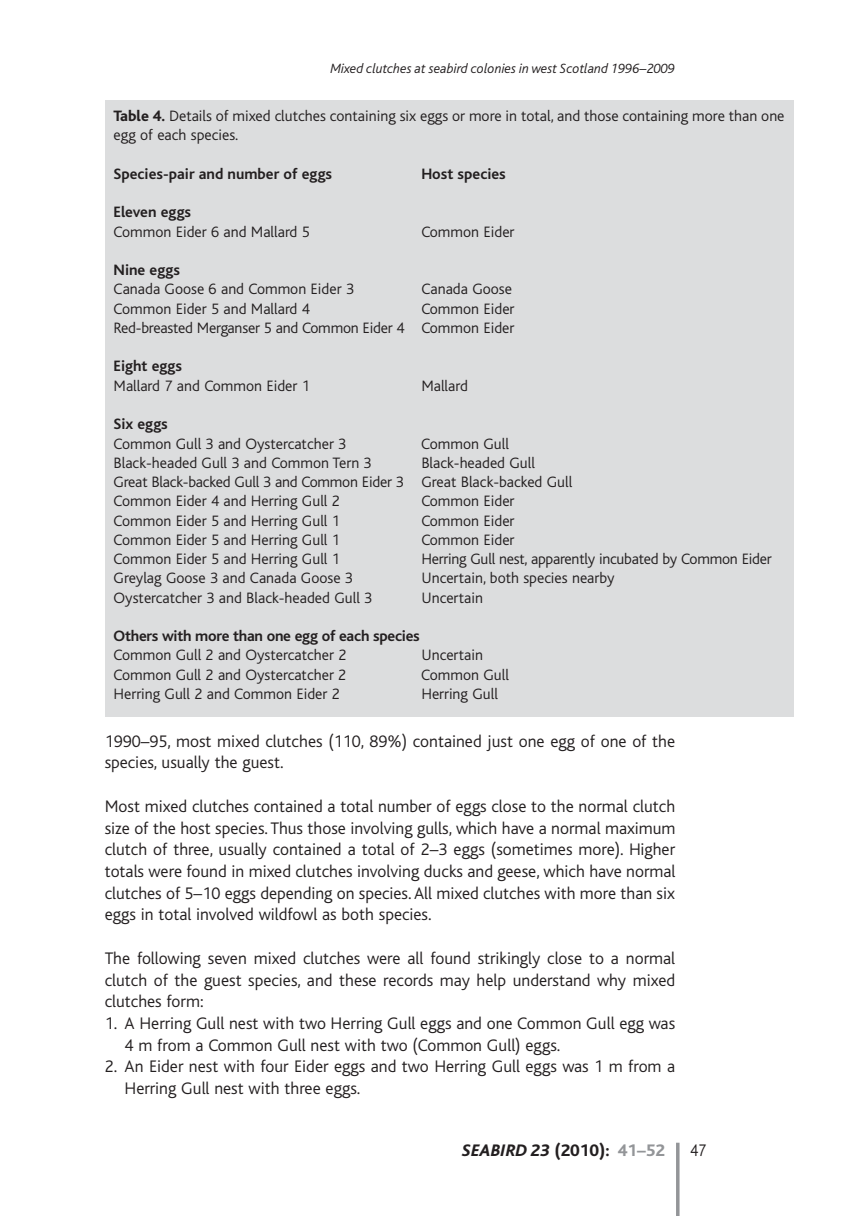
<style>
.page{position:relative;width:844px;height:1216px;background:#fff}
.page>*{position:absolute;margin:0;border:0;box-sizing:border-box;transform-origin:0 0}
.t1{font:300 17.5px/21.7px "Bliss";color:#231f20}
.t2{font:italic 800 17.5px "Bliss";color:#231f20}
.t3{font:300 17.5px "Bliss";color:#231f20;scale:.9 1}
.t4{font:300 15.75px/19.2px "Bliss";color:#231f20}
.t5{font:700 15.75px "Bliss";color:#231f20}
.t6{font:italic 300 14px "Bliss";color:#231f20}
.s1{font-weight:800}
.s2{font-style:normal}
.s3{font-style:normal;color:#939598}
</style>
<div class="page">
<hr style="left:676px;top:1142px;width:3px;height:73px;background:#939598">
<div style="left:105px;top:100px;width:688px;height:616px;background:#dcddde"></div>
<p class="t6" style="left:330px;top:63px;width:346px">Mixed clutches at seabird colonies in west Scotland 1996–2009</p>
<p class="t4" style="left:113px;top:107px;width:672px"><span class="s1">Table 4.</span> Details of mixed clutches containing six eggs or more in total, and those containing more than one egg of each species.</p>
<p class="t5" style="left:113px;top:168px;width:220px">Species-pair and number of eggs</p>
<p class="t5" style="left:421px;top:168px;width:86px">Host species</p>
<p class="t5" style="left:113px;top:206px;width:79px">Eleven eggs</p>
<p class="t4" style="left:113px;top:222px;width:198px">Common Eider 6 and Mallard 5</p>
<p class="t4" style="left:421px;top:222px;width:95px">Common Eider</p>
<p class="t5" style="left:113px;top:264px;width:68px">Nine eggs</p>
<p class="t4" style="left:113px;top:280px;width:242px">Canada Goose 6 and Common Eider 3</p>
<p class="t4" style="left:421px;top:280px;width:92px">Canada Goose</p>
<p class="t4" style="left:113px;top:299px;width:198px">Common Eider 5 and Mallard 4</p>
<p class="t4" style="left:113px;top:299px;width:402px;text-align:right">Common Eider<br>Red-breasted Merganser 5 and Common Eider 4 Common Eider</p>
<p class="t5" style="left:113px;top:360px;width:70px">Eight eggs</p>
<p class="t4" style="left:113px;top:376px;width:198px">Mallard 7 and Common Eider 1</p>
<p class="t4" style="left:421px;top:376px;width:48px">Mallard</p>
<p class="t5" style="left:113px;top:418px;width:56px">Six eggs</p>
<p class="t4" style="left:113px;top:434px;width:234px">Common Gull 3 and Oystercatcher 3</p>
<p class="t4" style="left:421px;top:434px;width:89px">Common Gull</p>
<p class="t4" style="left:113px;top:453px;width:260px">Black-headed Gull 3 and Common Tern 3</p>
<p class="t4" style="left:113px;top:453px;width:460px;text-indent:308px">Black-headed Gull<br>Great Black-backed Gull 3 and Common Eider 3 Great Black-backed Gull<br>Common Eider 4 and Herring Gull 2</p>
<p class="t4" style="left:421px;top:492px;width:95px">Common Eider</p>
<p class="t4" style="left:113px;top:511px;width:228px">Common Eider 5 and Herring Gull 1</p>
<p class="t4" style="left:421px;top:511px;width:95px">Common Eider</p>
<p class="t4" style="left:113px;top:530px;width:228px">Common Eider 5 and Herring Gull 1</p>
<p class="t4" style="left:421px;top:530px;width:95px">Common Eider</p>
<p class="t4" style="left:113px;top:549px;width:228px">Common Eider 5 and Herring Gull 1</p>
<p class="t4" style="left:421px;top:549px;width:352px">Herring Gull nest, apparently incubated by Common Eider</p>
<p class="t4" style="left:113px;top:569px;width:241px">Greylag Goose 3 and Canada Goose 3</p>
<p class="t4" style="left:421px;top:569px;width:195px">Uncertain, both species nearby</p>
<p class="t4" style="left:113px;top:588px;width:260px">Oystercatcher 3 and Black-headed Gull 3</p>
<p class="t4" style="left:421px;top:588px;width:63px">Uncertain</p>
<p class="t5" style="left:113px;top:630px;width:308px">Others with more than one egg of each species</p>
<p class="t4" style="left:113px;top:646px;width:234px">Common Gull 2 and Oystercatcher 2</p>
<p class="t4" style="left:421px;top:646px;width:63px">Uncertain</p>
<p class="t4" style="left:113px;top:665px;width:234px">Common Gull 2 and Oystercatcher 2</p>
<p class="t4" style="left:421px;top:665px;width:89px">Common Gull</p>
<p class="t4" style="left:113px;top:684px;width:228px">Herring Gull 2 and Common Eider 2</p>
<p class="t4" style="left:421px;top:684px;width:78px">Herring Gull</p>
<p class="t1" style="left:105px;top:730px;width:572px">1990–95, most mixed clutches (110, 89%) contained just one egg of one of the species, usually the guest.</p>
<p class="t1" style="left:105px;top:795px;width:572px;text-align:justify">Most mixed clutches contained a total number of eggs close to the normal clutch size of the host species. Thus those involving gulls, which have a normal maximum clutch of three, usually contained a total of 2–3 eggs (sometimes more). Higher totals were found in mixed clutches involving ducks and geese, which have normal clutches of 5–10 eggs depending on species. All mixed clutches with more than six eggs in total involved wildfowl as both species.</p>
<p class="t1" style="left:105px;top:947px;width:572px;text-align:justify">The following seven mixed clutches were all found strikingly close to a normal clutch of the guest species, and these records may help understand why mixed clutches form:</p>
<p class="t1" style="left:124px;top:1012px;width:552px;text-indent:-20px">1. A Herring Gull nest with two Herring Gull eggs and one Common Gull egg was<br>4 m from a Common Gull nest with two (Common Gull) eggs.</p>
<p class="t1" style="left:124px;top:1056px;width:552px;text-indent:-20px">2. An Eider nest with four Eider eggs and two Herring Gull eggs was 1 m from a<br>Herring Gull nest with three eggs.</p>
<p class="t2" style="left:462px;top:1144px;width:204px">SEABIRD 23 <span class="s2">(2010):</span> <span class="s3">41–52</span></p>
<p class="t3" style="left:690px;top:1141px;width:20px">47</p>
</div>
